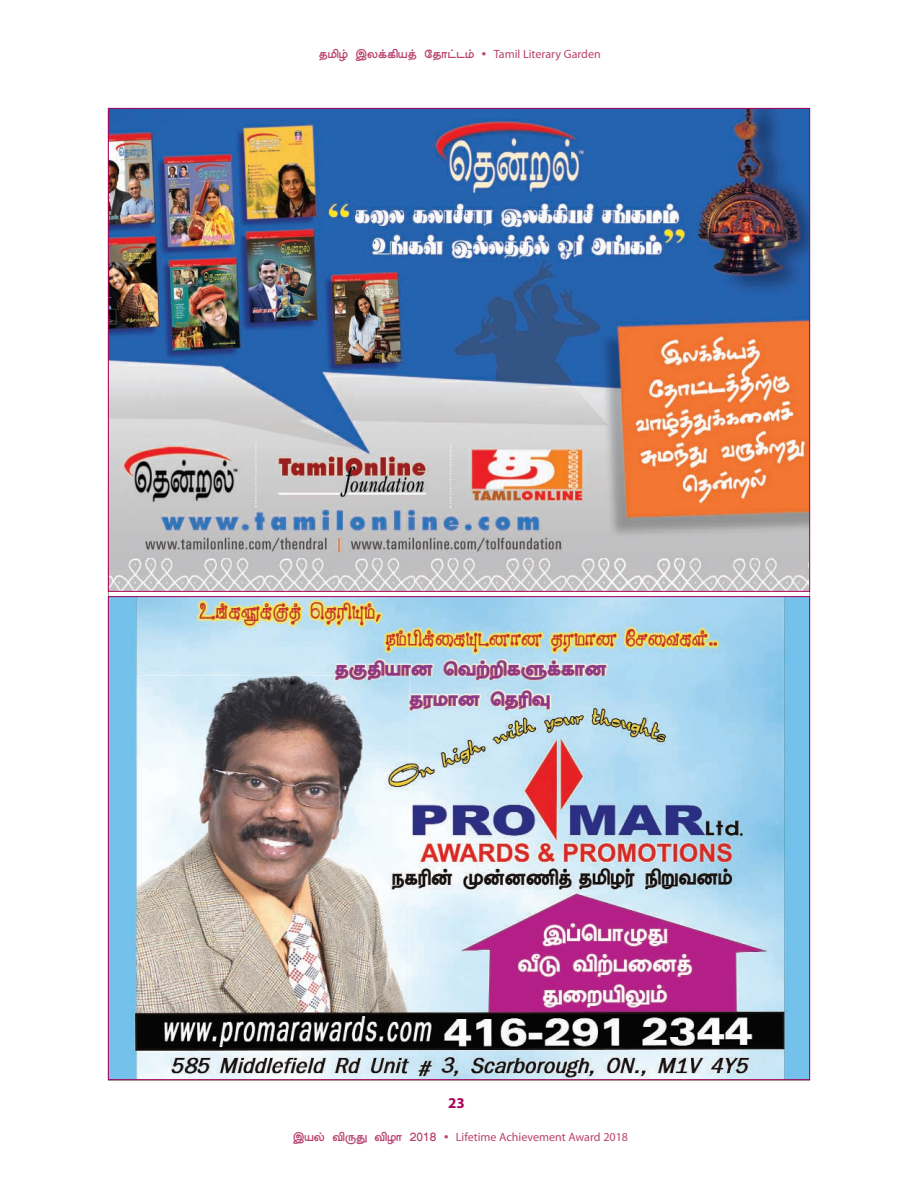
<style>
.page{position:relative;width:918px;height:1188px;background:#fff}
.page>*{position:absolute;margin:0;border:0;box-sizing:border-box;transform-origin:0 0}
.t1{font:700 15px "Myriad";color:#a90156}
.t2{font:12px "Myriad";color:#b9426f}
.t3{font:12px "Newtrinco";color:#b9426f}
.s1{font-family:"Myriad"}
.s2{font-family:"Newtrinco"}
</style>
<div class="page">
<img style="left:110px;top:110px;width:698px;height:480px">
<img style="left:110px;top:598px;width:698px;height:480px">
<p class="t3" style="left:319px;top:47px;width:284px">jkpo; ,yf;fpaj; Njhl;lk; • <span class="s1">Tamil Literary Garden</span></p>
<p class="t1" style="left:448px;top:1097px;width:18px">23</p>
<p class="t2" style="left:293px;top:1133px;width:337px"><span class="s2">,ay; tpUJ tpoh 2018 •</span> Lifetime Achievement Award 2018</p>
</div>
